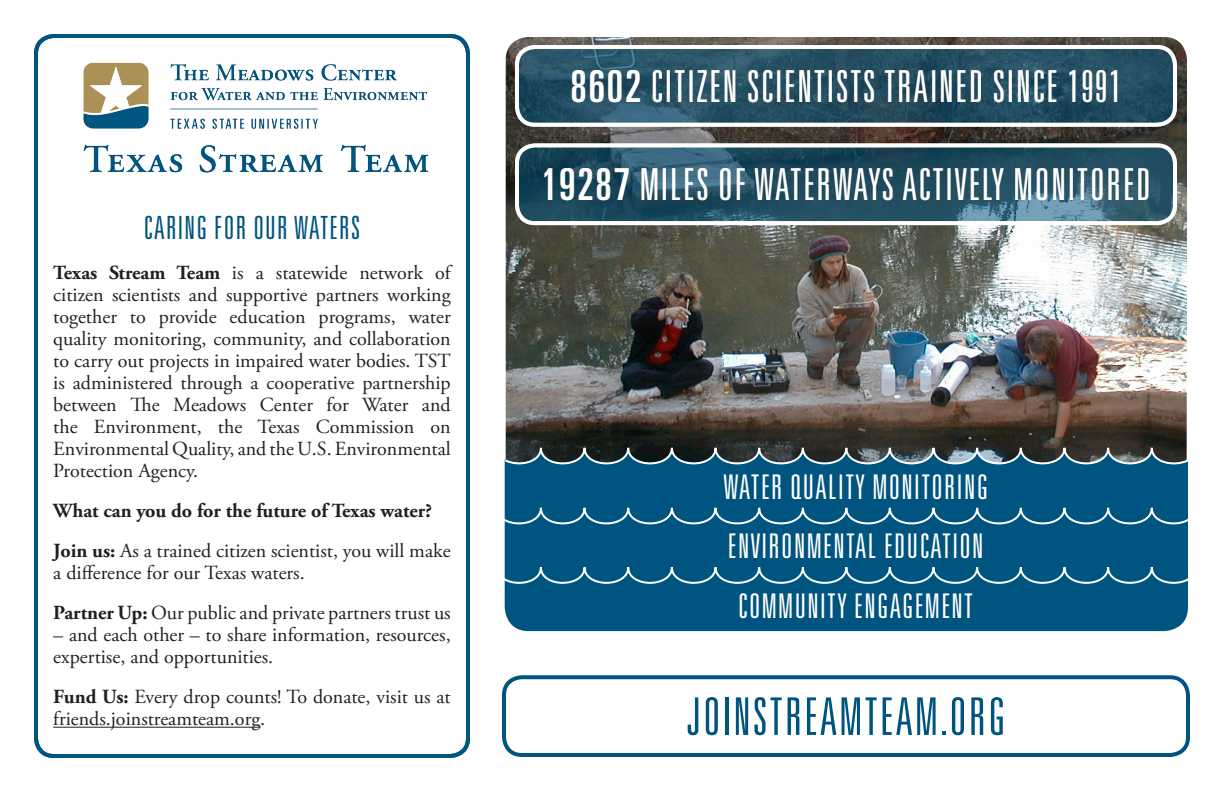
<style>
.page{position:relative;width:1224px;height:792px;background:#fff}
.page>*{position:absolute;margin:0;border:0;box-sizing:border-box;transform-origin:0 0}
.Title_text_2{font:300 ultra-condensed 52px "Univers LT Std";letter-spacing:.04em;color:#005480}
.Title_text_2-2{font:300 ultra-condensed 44px "Univers LT Std";letter-spacing:.04em;color:#fff}
.Title_text_3{font:300 ultra-condensed 34px "Univers LT Std";letter-spacing:.04em;color:#fff}
.Title_text_2-3{font:300 ultra-condensed 32px "Univers LT Std";letter-spacing:.04em;color:#005480}
.t1{font:20px/22px "Adobe Garamond Pro";color:#231f20}
.t2{font:700 20px "Adobe Garamond Pro";color:#231f20}
.s1{font-weight:700}
.s2{font-weight:400}
</style>
<div class="page">
<div style="left:505px;top:36px;width:683px;height:595px;background:#005480;border-radius:24px"></div>
<img style="left:83px;top:62px;width:346px;height:111px">
<div style="left:502px;top:675px;width:688px;height:82px;border:4px solid #005480;border-radius:18px"></div>
<div style="left:34px;top:34px;width:436px;height:724px;border:4px solid #005480;border-radius:18px"></div>
<svg style="left:504px;top:469px;width:684px;height:119px"></svg>
<hr style="left:53px;top:727px;width:207px;height:1px;background:#231f20">
<img style="left:504px;top:36px;width:684px;height:433px">
<svg style="left:517px;top:47px;width:658px;height:78px;background:#254f62"></svg>
<svg style="left:517px;top:145px;width:658px;height:78px;background:#265266"></svg>
<div style="left:515px;top:45px;width:662px;height:82px;border:4px solid #fff;border-radius:18px"></div>
<div style="left:515px;top:143px;width:662px;height:82px;border:4px solid #fff;border-radius:18px"></div>
<p class="Title_text_2-3" style="left:144px;top:211px;width:218px">CARING FOR OUR WATERS</p>
<p class="t1" style="left:53px;top:263px;width:399px;text-align:justify"><span class="s1">Texas Stream Team</span> is a statewide network of citizen scientists and supportive partners working together to provide education programs, water quality monitoring, community, and collaboration to carry out projects in impaired water bodies. TST is administered through a cooperative partnership between The Meadows Center for Water and the Environment, the Texas Commission on Environmental Quality, and the U.S. Environmental Protection Agency.</p>
<p class="t2" style="left:53px;top:499px;width:380px">What can you do for the future of Texas water?</p>
<p class="t1" style="left:53px;top:541px;width:399px"><span class="s1">Join us:</span> As a trained citizen scientist, you will make a difference for our Texas waters.</p>
<p class="t1" style="left:53px;top:603px;width:399px"><span class="s1">Partner Up:</span> Our public and private partners trust us</p>
<p class="t1" style="left:53px;top:625px;width:399px">– and each other – to share information, resources, expertise, and opportunities.</p>
<p class="t1" style="left:53px;top:687px;width:399px"><span class="s1">Fund Us:</span> Every drop counts! To donate, visit us at friends.joinstreamteam.org.</p>
<p class="Title_text_2-2" style="left:571px;top:63px;width:552px"><span class="s2">8602</span> CITIZEN SCIENTISTS TRAINED SINCE 1991</p>
<p class="Title_text_2-2" style="left:541px;top:162px;width:611px"><span class="s2">19287</span> MILES OF WATERWAYS ACTIVELY MONITORED</p>
<p class="Title_text_3" style="left:723px;top:469px;width:266px">WATER QUALITY MONITORING</p>
<p class="Title_text_3" style="left:728px;top:528px;width:257px">ENVIRONMENTAL EDUCATION</p>
<p class="Title_text_3" style="left:738px;top:588px;width:236px">COMMUNITY ENGAGEMENT</p>
<p class="Title_text_2" style="left:687px;top:689px;width:320px">JOINSTREAMTEAM.ORG</p>
</div>
